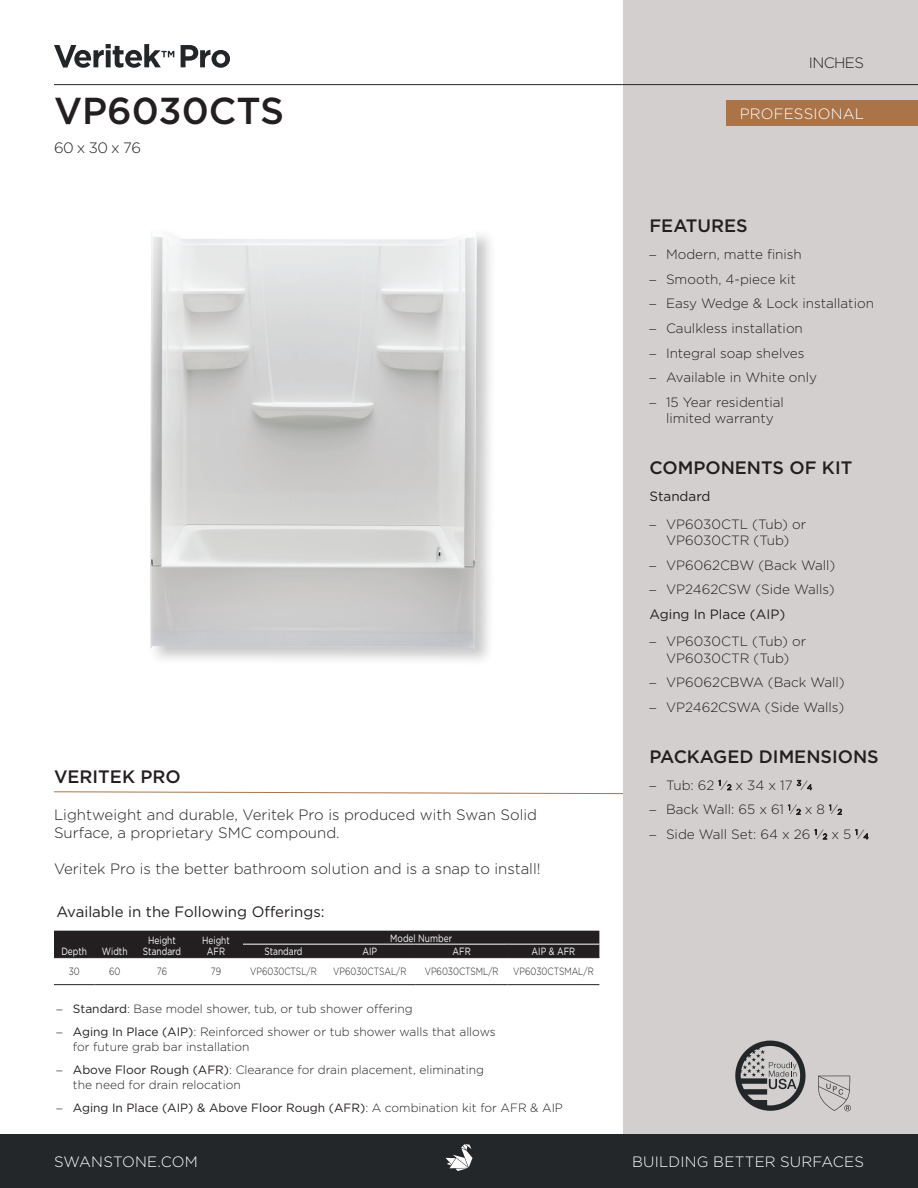
<style>
.page{position:relative;width:918px;height:1188px;background:#fff}
.page>*{position:absolute;margin:0;border:0;box-sizing:border-box;transform-origin:0 0}
.Tub_Name{font:500 37.5px "Gotham";color:#231f20}
.FEATURES{font:500 18px "Gotham";color:#231f20}
.Black_Model_Specs{font:300 15px/18px "Gotham";color:#231f20}
.t1{font:300 15px "Gotham";letter-spacing:.01em;color:#fff}
.t2{font:15px "Gotham";color:#231f20}
.t3{font:300 13.5px/16.5px "Gotham";color:#231f20;text-align:center}
.Standard_AIP{font:13.5px "Gotham";color:#231f20}
.t4{font:300 12px/15px "Gotham";color:#231f20}
.t5{font:12px "Gotham";color:#231f20}
.Front_condensed_tabl{font:10.5px "Gotham";color:#fff;scale:.8 1}
.Front_condensed_tabl-2{font:300 10.5px "Gotham";color:#231f20;scale:.8 1}
.s1{font-family:"Eras IT Cby BT";font-weight:400}
.s2{font-weight:400}
.s3{font-family:"Eras IT Cby BT"}
.s4{font-weight:300}
.s5{font-size:7.35px}
</style>
<div class="page">
<svg style="left:54px;top:791px;width:569px;height:3px"></svg>
<div style="left:623px;top:0;width:295px;height:1134px;background:#d2cfce"></div>
<hr style="left:54px;top:84px;width:864px;height:1px;background:#24272a">
<div style="left:0;top:1134px;width:918px;height:54px;background:#24272a"></div>
<svg style="left:735px;top:1041px;width:71px;height:70px"></svg>
<svg style="left:54px;top:44px;width:120px;height:24px"></svg>
<svg style="left:181px;top:45px;width:49px;height:23px"></svg>
<div style="left:726px;top:101px;width:192px;height:25px;background:#aa7448"></div>
<svg style="left:445px;top:1144px;width:28px;height:27px"></svg>
<div style="left:147px;top:227px;width:350px;height:440px;background:#231f20;opacity:.25"></div>
<img style="left:150px;top:229px;width:327px;height:421px">
<svg style="left:818px;top:1076px;width:33px;height:35px"></svg>
<div style="left:54px;top:931px;width:545px;height:26px;background:#231f20"></div>
<hr style="left:54px;top:944px;width:41px;height:1px;background:#231f20">
<hr style="left:95px;top:944px;width:40px;height:1px;background:#231f20">
<hr style="left:135px;top:944px;width:54px;height:1px;background:#231f20">
<hr style="left:54px;top:957px;width:41px;height:1px;background:#231f20">
<hr style="left:95px;top:957px;width:40px;height:1px;background:#231f20">
<hr style="left:135px;top:957px;width:54px;height:1px;background:#231f20">
<hr style="left:189px;top:957px;width:54px;height:1px;background:#231f20">
<hr style="left:243px;top:957px;width:81px;height:1px;background:#231f20">
<hr style="left:324px;top:957px;width:92px;height:1px;background:#231f20">
<hr style="left:416px;top:957px;width:92px;height:1px;background:#231f20">
<hr style="left:508px;top:957px;width:91px;height:1px;background:#231f20">
<hr style="left:54px;top:984px;width:41px;height:1px;background:#231f20">
<hr style="left:95px;top:984px;width:40px;height:1px;background:#231f20">
<hr style="left:135px;top:984px;width:54px;height:1px;background:#231f20">
<hr style="left:189px;top:984px;width:54px;height:1px;background:#231f20">
<hr style="left:243px;top:984px;width:81px;height:1px;background:#231f20">
<hr style="left:324px;top:984px;width:92px;height:1px;background:#231f20">
<hr style="left:416px;top:984px;width:92px;height:1px;background:#231f20">
<hr style="left:508px;top:984px;width:91px;height:1px;background:#231f20">
<hr style="left:189px;top:944px;width:54px;height:1px;background:#231f20">
<hr style="left:243px;top:944px;width:81px;height:1px;background:#fff">
<hr style="left:324px;top:944px;width:92px;height:1px;background:#fff">
<hr style="left:416px;top:944px;width:92px;height:1px;background:#fff">
<hr style="left:508px;top:944px;width:91px;height:1px;background:#fff">
<p class="Tub_Name" style="left:54px;top:87px;width:232px">VP6030CTS</p>
<p class="Black_Model_Specs" style="left:54px;top:139px;width:89px">60 x 30 x 76</p>
<h2 class="FEATURES" style="left:54px;top:765px;width:128px">VERITEK PRO</h2>
<p class="Black_Model_Specs" style="left:54px;top:805px;width:485px">Lightweight and durable, Veritek Pro is produced with Swan Solid<br>Surface, a proprietary SMC compound.</p>
<p class="Black_Model_Specs" style="left:54px;top:859px;width:488px">Veritek Pro is the better bathroom solution and is a snap to install!</p>
<p class="t2" style="left:56px;top:902px;width:270px">Available in the Following Offerings:</p>
<p class="Front_condensed_tabl" style="left:148px;top:933px;width:36px">Height</p>
<p class="Front_condensed_tabl" style="left:202px;top:934px;width:36px">Height</p>
<p class="Front_condensed_tabl" style="left:390px;top:931px;width:79px">Model Number</p>
<p class="Front_condensed_tabl" style="left:61px;top:945px;width:34px">Depth</p>
<p class="Front_condensed_tabl" style="left:102px;top:945px;width:33px">Width</p>
<p class="Front_condensed_tabl" style="left:143px;top:945px;width:49px">Standard</p>
<p class="Front_condensed_tabl" style="left:207px;top:945px;width:24px">AFR</p>
<p class="Front_condensed_tabl" style="left:264px;top:945px;width:49px">Standard</p>
<p class="Front_condensed_tabl" style="left:363px;top:945px;width:20px">AIP</p>
<p class="Front_condensed_tabl" style="left:453px;top:945px;width:24px">AFR</p>
<p class="Front_condensed_tabl" style="left:532px;top:945px;width:56px">AIP &amp; AFR</p>
<p class="Front_condensed_tabl-2" style="left:69px;top:965px;width:15px">30</p>
<p class="Front_condensed_tabl-2" style="left:109px;top:965px;width:16px">60</p>
<p class="Front_condensed_tabl-2" style="left:157px;top:965px;width:14px">76</p>
<p class="Front_condensed_tabl-2" style="left:211px;top:965px;width:14px">79</p>
<p class="Front_condensed_tabl-2" style="left:250px;top:965px;width:85px">VP6030CTSL/R</p>
<p class="Front_condensed_tabl-2" style="left:333px;top:965px;width:93px">VP6030CTSAL/R</p>
<p class="Front_condensed_tabl-2" style="left:425px;top:965px;width:94px">VP6030CTSML/R</p>
<p class="Front_condensed_tabl-2" style="left:513px;top:965px;width:102px">VP6030CTSMAL/R</p>
<p class="t4" style="left:56px;top:1001px;width:358px"><span class="s1">–</span> <span class="s2">Standard</span>: Base model shower, tub, or tub shower offering</p>
<p class="t4" style="left:73px;top:1024px;width:424px;text-indent:-16px"><span class="s1">–</span> <span class="s2">Aging In Place (AIP)</span>: Reinforced shower or tub shower walls that allows for future grab bar installation</p>
<p class="t4" style="left:73px;top:1062px;width:413px;text-indent:-16px"><span class="s1">–</span> <span class="s2">Above Floor Rough (AFR)</span>: Clearance for drain placement, eliminating the need for drain relocation</p>
<p class="t5" style="left:56px;top:1100px;width:508px"><span class="s3">–</span> Aging In Place (AIP) &amp; Above Floor Rough (AFR)<span class="s4">: A combination kit for AFR &amp; AIP</span></p>
<p class="Black_Model_Specs" style="left:809px;top:53px;width:57px">INCHES</p>
<p class="t1" style="left:740px;top:105px;width:126px">PROFESSIONAL</p>
<p class="FEATURES" style="left:650px;top:214px;width:100px">FEATURES</p>
<p class="t3" style="left:650px;top:246px;width:154px"><span class="s1">–</span> Modern, matte finish</p>
<p class="t3" style="left:650px;top:270px;width:148px"><span class="s1">–</span> Smooth, 4-piece kit</p>
<p class="t3" style="left:650px;top:295px;width:226px"><span class="s1">–</span> Easy Wedge &amp; Lock installation</p>
<p class="t3" style="left:650px;top:320px;width:155px"><span class="s1">–</span> Caulkless installation</p>
<p class="t3" style="left:650px;top:344px;width:157px"><span class="s1">–</span> Integral soap shelves</p>
<p class="t3" style="left:650px;top:369px;width:169px"><span class="s1">–</span> Available in White only</p>
<p class="t3" style="left:650px;top:393px;width:136px"><span class="s1">–</span> 15 Year residential limited warranty</p>
<p class="FEATURES" style="left:650px;top:456px;width:204px">COMPONENTS OF KIT</p>
<p class="Standard_AIP" style="left:650px;top:488px;width:63px">Standard</p>
<p class="t3" style="left:650px;top:515px;width:158px"><span class="s1">–</span> VP6030CTL (Tub) or<br>VP6030CTR (Tub)</p>
<p class="t3" style="left:650px;top:556px;width:187px"><span class="s1">–</span> VP6062CBW (Back Wall)</p>
<p class="t3" style="left:650px;top:581px;width:187px"><span class="s1">–</span> VP2462CSW (Side Walls)</p>
<p class="Standard_AIP" style="left:650px;top:605px;width:137px">Aging In Place (AIP)</p>
<p class="t3" style="left:650px;top:633px;width:158px"><span class="s1">–</span> VP6030CTL (Tub) or<br>VP6030CTR (Tub)</p>
<p class="t3" style="left:650px;top:674px;width:197px"><span class="s1">–</span> VP6062CBWA (Back Wall)</p>
<p class="t3" style="left:650px;top:699px;width:196px"><span class="s1">–</span> VP2462CSWA (Side Walls)</p>
<p class="FEATURES" style="left:650px;top:744px;width:231px">PACKAGED DIMENSIONS</p>
<p class="t3" style="left:650px;top:777px;width:164px"><span class="s1">–</span> Tub: 62 <sup>1</sup>⁄<span class="s5">2</span> x 34 x 17 <sup>3</sup>⁄<span class="s5">4</span></p>
<p class="t3" style="left:650px;top:801px;width:194px"><span class="s1">–</span> Back Wall: 65 x 61 <sup>1</sup>⁄<span class="s5">2</span> x 8 <sup>1</sup>⁄<span class="s5">2</span></p>
<p class="t3" style="left:650px;top:826px;width:221px"><span class="s1">–</span> Side Wall Set: 64 x 26 <sup>1</sup>⁄<span class="s5">2</span> x 5 <sup>1</sup>⁄<span class="s5">4</span></p>
<p class="t1" style="left:54px;top:1152px;width:145px">SWANSTONE.COM</p>
<p class="t1" style="left:632px;top:1152px;width:233px">BUILDING BETTER SURFACES</p>
</div>
